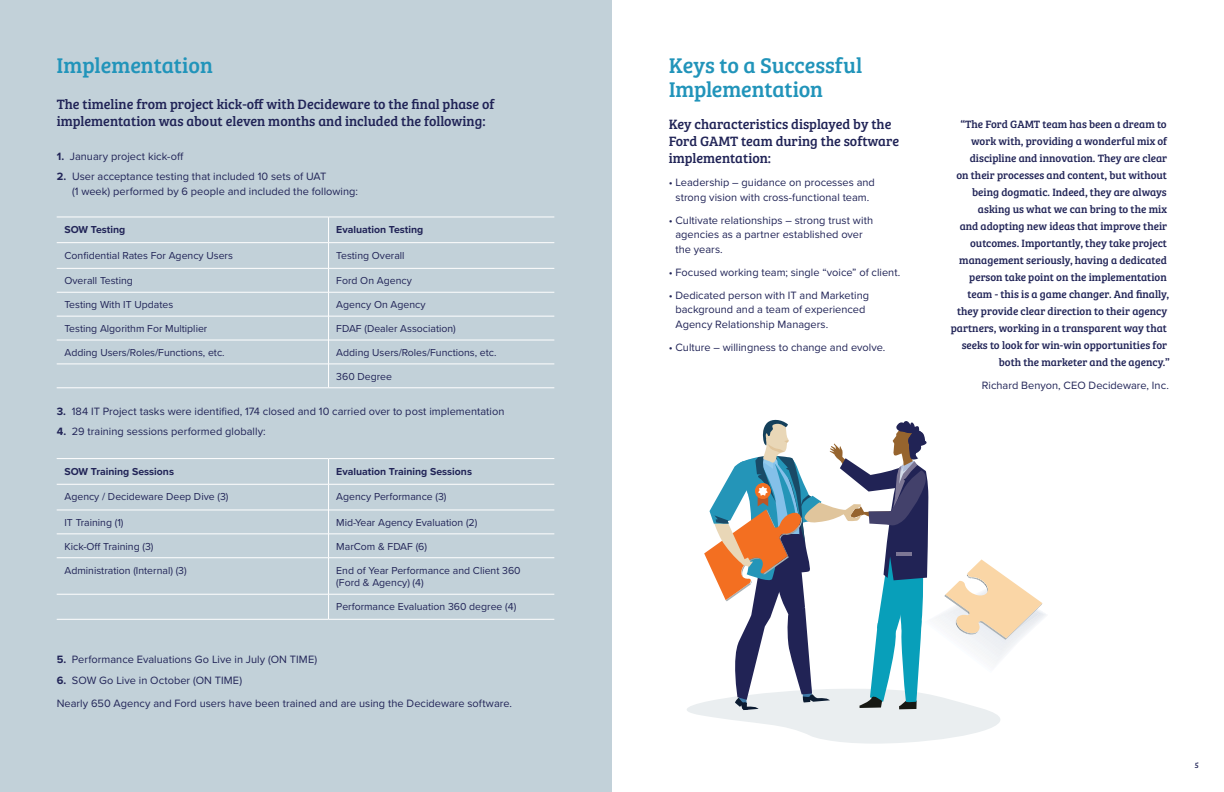
<style>
.page{position:relative;width:1224px;height:792px;background:#fff}
.page>*{position:absolute;margin:0;border:0;box-sizing:border-box;transform-origin:0 0}
.t1{font:22px/24px "Bree Serif";color:#2194ba}
.t2{font:14px/17px "Bree Serif";color:#212457}
.t3{font:11px/14.5px "Proxima Nova";letter-spacing:.005em;color:#212457}
.t4{font:11px/17px "Bree Serif";color:#212457;text-align:right}
.t5{font:10.5px/12.6px "Proxima Nova";color:#212457}
.t6{font:700 10.5px "Proxima Nova";color:#212457}
.t7{font:8px "Bree Serif";color:#212457}
.s1{font-weight:700}
</style>
<div class="page">
<div style="left:0;top:0;width:612px;height:792px;background:#c2d1d9"></div>
<hr style="left:57px;top:217px;width:272px;height:1px;background:#fff">
<hr style="left:329px;top:217px;width:225px;height:1px;background:#fff">
<hr style="left:57px;top:242px;width:271px;height:1px;background:#fff">
<hr style="left:329px;top:242px;width:225px;height:1px;background:#fff">
<hr style="left:57px;top:268px;width:271px;height:1px;background:#fff">
<hr style="left:329px;top:268px;width:225px;height:1px;background:#fff">
<hr style="left:57px;top:292px;width:271px;height:1px;background:#fff">
<hr style="left:329px;top:292px;width:225px;height:1px;background:#fff">
<hr style="left:57px;top:316px;width:271px;height:1px;background:#fff">
<hr style="left:329px;top:316px;width:225px;height:1px;background:#fff">
<hr style="left:57px;top:340px;width:271px;height:1px;background:#fff">
<hr style="left:329px;top:340px;width:225px;height:1px;background:#fff">
<hr style="left:57px;top:364px;width:271px;height:1px;background:#fff">
<hr style="left:329px;top:364px;width:225px;height:1px;background:#fff">
<hr style="left:57px;top:388px;width:272px;height:1px;background:#fff">
<hr style="left:329px;top:388px;width:225px;height:1px;background:#fff">
<svg style="left:328px;top:217px;width:1px;height:171px"></svg>
<hr style="left:57px;top:458px;width:272px;height:1px;background:#fff">
<hr style="left:329px;top:458px;width:225px;height:1px;background:#fff">
<hr style="left:57px;top:484px;width:271px;height:1px;background:#fff">
<hr style="left:329px;top:484px;width:225px;height:1px;background:#fff">
<hr style="left:57px;top:510px;width:271px;height:1px;background:#fff">
<hr style="left:329px;top:510px;width:225px;height:1px;background:#fff">
<hr style="left:57px;top:534px;width:271px;height:1px;background:#fff">
<hr style="left:329px;top:534px;width:225px;height:1px;background:#fff">
<hr style="left:57px;top:557px;width:271px;height:1px;background:#fff">
<hr style="left:329px;top:557px;width:225px;height:1px;background:#fff">
<hr style="left:57px;top:594px;width:271px;height:1px;background:#fff">
<hr style="left:329px;top:594px;width:225px;height:1px;background:#fff">
<hr style="left:57px;top:619px;width:272px;height:1px;background:#fff">
<hr style="left:329px;top:619px;width:225px;height:1px;background:#fff">
<svg style="left:328px;top:459px;width:1px;height:99px"></svg>
<hr style="left:328px;top:558px;width:1px;height:36px;background:#fff">
<svg style="left:328px;top:594px;width:1px;height:25px"></svg>
<svg style="left:687px;top:419px;width:359px;height:325px"></svg>
<h1 class="t1" style="left:56px;top:52px;width:158px">Implementation</h1>
<p class="t2" style="left:57px;top:95px;width:439px">The timeline from project kick-off with Decideware to the final phase of implementation was about eleven months and included the following:</p>
<p class="t3" style="left:57px;top:149px;width:128px"><span class="s1">1.</span> January project kick-off</p>
<p class="t3" style="left:72px;top:169px;width:287px;text-indent:-15px"><span class="s1">2.</span> User acceptance testing that included 10 sets of UAT<br>(1 week) performed by 6 people and included the following:</p>
<p class="t6" style="left:64px;top:223px;width:62px">SOW Testing</p>
<p class="t6" style="left:336px;top:223px;width:88px">Evaluation Testing</p>
<p class="t5" style="left:64px;top:248px;width:170px">Confidential Rates For Agency Users</p>
<p class="t5" style="left:336px;top:248px;width:70px">Testing Overall</p>
<p class="t5" style="left:64px;top:274px;width:70px">Overall Testing</p>
<p class="t5" style="left:336px;top:274px;width:77px">Ford On Agency</p>
<p class="t5" style="left:64px;top:298px;width:110px">Testing With IT Updates</p>
<p class="t5" style="left:336px;top:298px;width:91px">Agency On Agency</p>
<p class="t5" style="left:64px;top:322px;width:144px">Testing Algorithm For Multiplier</p>
<p class="t5" style="left:336px;top:322px;width:121px">FDAF (Dealer Association)</p>
<p class="t5" style="left:64px;top:346px;width:162px">Adding Users/Roles/Functions, etc.</p>
<p class="t5" style="left:336px;top:346px;width:162px">Adding Users/Roles/Functions, etc.</p>
<p class="t5" style="left:336px;top:370px;width:57px">360 Degree</p>
<p class="t3" style="left:57px;top:403px;width:449px"><span class="s1">3.</span> 184 IT Project tasks were identified, 174 closed and 10 carried over to post implementation</p>
<p class="t3" style="left:57px;top:424px;width:211px"><span class="s1">4.</span> 29 training sessions performed globally:</p>
<p class="t6" style="left:64px;top:465px;width:111px">SOW Training Sessions</p>
<p class="t6" style="left:336px;top:465px;width:137px">Evaluation Training Sessions</p>
<p class="t5" style="left:64px;top:490px;width:166px">Agency / Decideware Deep Dive (3)</p>
<p class="t5" style="left:336px;top:490px;width:112px">Agency Performance (3)</p>
<p class="t5" style="left:64px;top:516px;width:61px">IT Training (1)</p>
<p class="t5" style="left:336px;top:516px;width:143px">Mid-Year Agency Evaluation (2)</p>
<p class="t5" style="left:64px;top:540px;width:90px">Kick-Off Training (3)</p>
<p class="t5" style="left:336px;top:540px;width:92px">MarCom &amp; FDAF (6)</p>
<p class="t5" style="left:64px;top:564px;width:124px">Administration (Internal) (3)</p>
<p class="t5" style="left:336px;top:564px;width:186px">End of Year Performance and Client 360 (Ford &amp; Agency) (4)</p>
<p class="t5" style="left:336px;top:600px;width:181px">Performance Evaluation 360 degree (4)</p>
<p class="t3" style="left:57px;top:652px;width:262px"><span class="s1">5.</span> Performance Evaluations Go Live in July (ON TIME)</p>
<p class="t3" style="left:57px;top:668px;width:457px;line-height:23px"><span class="s1">6.</span> SOW Go Live in October (ON TIME)<br>Nearly 650 Agency and Ford users have been trained and are using the Decideware software.</p>
<h1 class="t1" style="left:669px;top:52px;width:195px">Keys to a Successful<br>Implementation</h1>
<p class="t2" style="left:669px;top:115px;width:232px">Key characteristics displayed by the<br>Ford GAMT team during the software implementation:</p>
<p class="t3" style="left:669px;top:175px;width:208px;text-align:center">• Leadership – guidance on processes and strong vision with cross-functional team.</p>
<p class="t3" style="left:675px;top:212px;width:199px;text-indent:-7px">• Cultivate relationships – strong trust with agencies as a partner established over the years.</p>
<p class="t3" style="left:669px;top:264px;width:233px">• Focused working team; single “voice” of client.</p>
<p class="t3" style="left:675px;top:287px;width:195px;text-indent:-7px">• Dedicated person with IT and Marketing background and a team of experienced<br>Agency Relationship Managers.</p>
<p class="t3" style="left:669px;top:339px;width:218px">• Culture – willingness to change and evolve.</p>
<p class="t4" style="left:951px;top:115px;width:221px">“The Ford GAMT team has been a dream to work with, providing a wonderful mix of discipline and innovation. They are clear<br>on their processes and content, but without being dogmatic. Indeed, they are always asking us what we can bring to the mix<br>and adopting new ideas that improve their outcomes. Importantly, they take project management seriously, having a dedicated person take point on the implementation team - this is a game changer. And finally, they provide clear direction to their agency partners, working in a transparent way that seeks to look for win-win opportunities for both the marketer and the agency.”</p>
<p class="t3" style="left:982px;top:378px;width:188px">Richard Benyon, CEO Decideware, Inc.</p>
<p class="t7" style="left:1195px;top:759px;width:5px">5</p>
</div>
